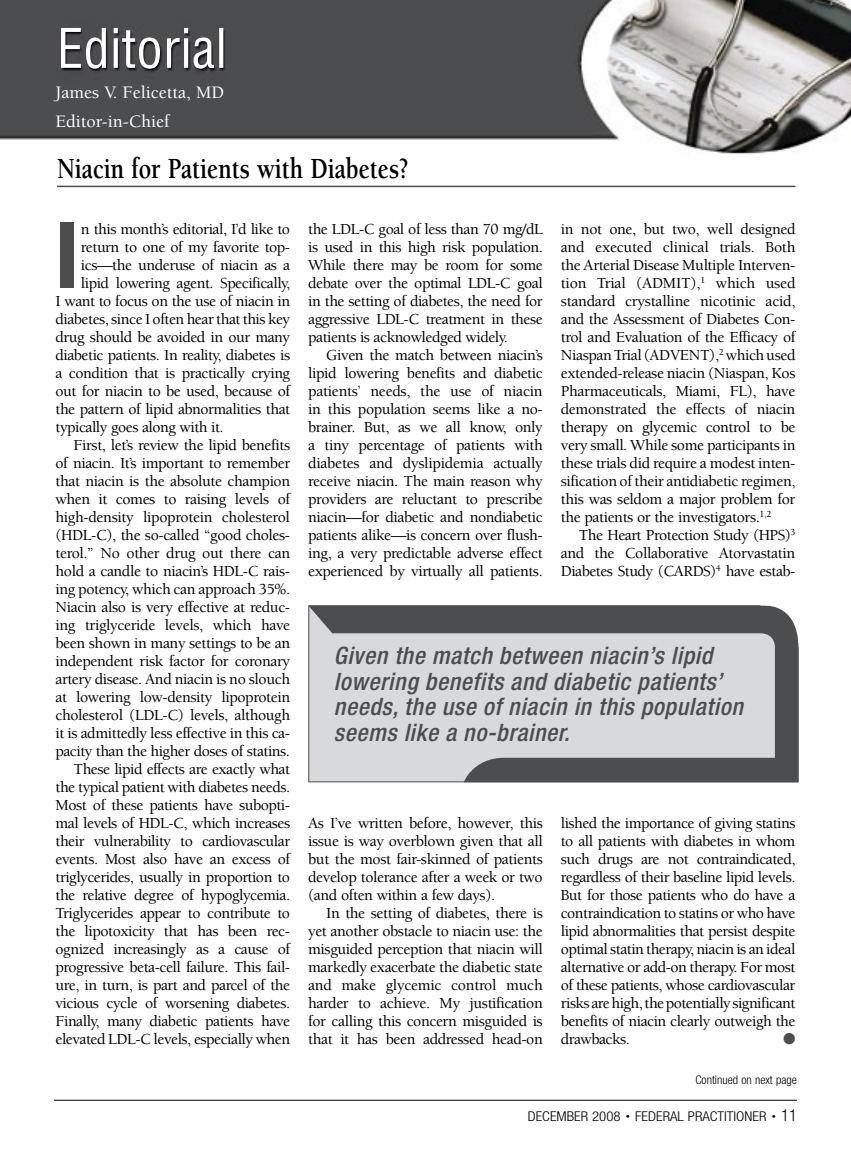
<style>
.page{position:relative;width:851px;height:1161px;background:#fff}
.page>*{position:absolute;margin:0;border:0;box-sizing:border-box;transform-origin:0 0}
.t1{font:700 condensed 91.35px "Helvetica Neue";color:#4c4d4f}
.t2{font:700 30px "Berkeley";color:#000;scale:.8 1}
.t3{font:italic 500 condensed 24px/25.5px "Helvetica Neue";letter-spacing:.025em;color:#4c4d4f}
.t4{font:500 18px/28.5px "Berkeley";color:#fff}
.t5{font:500 15.75px/18px "Berkeley";letter-spacing:-.03em;color:#000;text-align:justify}
.t6{font:15.75px "Zapf Dingbats ITC";color:#4c4d4f}
.t7{font:300 condensed 13.5px "Helvetica Neue";color:#000;scale:1.1 1}
.t8{font:300 condensed 12px "Helvetica Neue";color:#000}
.s1{font-size:7.5px}
.s2{font-size:16.5px}
</style>
<div class="page">
<img style="left:0;top:0;width:850px;height:154px">
<img style="left:61px;top:28px;width:162px;height:41px">
<hr style="left:54px;top:1100px;width:742px;height:1px;background:#000">
<hr style="left:57px;top:186px;width:738px;height:1px;background:#4c4d4f">
<svg style="left:308px;top:605px;width:490px;height:177px;background:#b0b1b2"></svg>
<p class="t4" style="left:56px;top:79px;width:170px">James V. Felicetta, MD<br>Editor-in-Chief</p>
<h2 class="t2" style="left:57px;top:153px;width:441px">Niacin for Patients with Diabetes?</h2>
<h1 class="t1" style="left:56px;top:200px;width:25px">I</h1>
<p class="t5" style="left:81px;top:220px;width:211px">n this month’s editorial, I’d like to</p>
<p class="t5" style="left:81px;top:238px;width:211px">return to one of my favorite top-</p>
<p class="t5" style="left:81px;top:256px;width:211px">ics—the underuse of niacin as a</p>
<p class="t5" style="left:81px;top:274px;width:211px">lipid lowering agent. Specifically,</p>
<p class="t5" style="left:56px;top:292px;width:236px">I want to focus on the use of niacin in</p>
<p class="t5" style="left:56px;top:310px;width:236px">diabetes, since I often hear that this key</p>
<p class="t5" style="left:56px;top:328px;width:236px">drug should be avoided in our many</p>
<p class="t5" style="left:56px;top:346px;width:236px">diabetic patients. In reality, diabetes is</p>
<p class="t5" style="left:56px;top:364px;width:236px">a condition that is practically crying</p>
<p class="t5" style="left:56px;top:382px;width:236px">out for niacin to be used, because of</p>
<p class="t5" style="left:56px;top:400px;width:236px">the pattern of lipid abnormalities that</p>
<p class="t5" style="left:56px;top:418px;width:170px">typically goes along with it.</p>
<p class="t5" style="left:74px;top:436px;width:218px">First, let’s review the lipid benefits</p>
<p class="t5" style="left:56px;top:454px;width:236px">of niacin. It’s important to remember</p>
<p class="t5" style="left:56px;top:472px;width:236px">that niacin is the absolute champion</p>
<p class="t5" style="left:56px;top:490px;width:236px">when it comes to raising levels of</p>
<p class="t5" style="left:56px;top:508px;width:236px">high-density lipoprotein cholesterol</p>
<p class="t5" style="left:56px;top:526px;width:236px">(HDL-C), the so-called “good choles-</p>
<p class="t5" style="left:56px;top:544px;width:236px">terol.” No other drug out there can</p>
<p class="t5" style="left:56px;top:562px;width:236px">hold a candle to niacin’s HDL-C rais-</p>
<p class="t5" style="left:56px;top:580px;width:236px">ing potency, which can approach 35%.</p>
<p class="t5" style="left:56px;top:598px;width:236px">Niacin also is very effective at reduc-</p>
<p class="t5" style="left:56px;top:616px;width:236px">ing triglyceride levels, which have</p>
<p class="t5" style="left:56px;top:634px;width:236px">been shown in many settings to be an</p>
<p class="t5" style="left:56px;top:652px;width:236px">independent risk factor for coronary</p>
<p class="t5" style="left:56px;top:670px;width:236px">artery disease. And niacin is no slouch</p>
<p class="t5" style="left:56px;top:688px;width:236px">at lowering low-density lipoprotein</p>
<p class="t5" style="left:56px;top:706px;width:236px">cholesterol (LDL-C) levels, although</p>
<p class="t5" style="left:56px;top:724px;width:236px">it is admittedly less effective in this ca-</p>
<p class="t5" style="left:56px;top:742px;width:236px">pacity than the higher doses of statins.</p>
<p class="t5" style="left:74px;top:760px;width:218px">These lipid effects are exactly what</p>
<p class="t5" style="left:56px;top:778px;width:236px">the typical patient with diabetes needs.</p>
<p class="t5" style="left:56px;top:796px;width:236px">Most of these patients have subopti-</p>
<p class="t5" style="left:56px;top:814px;width:236px">mal levels of HDL-C, which increases</p>
<p class="t5" style="left:56px;top:832px;width:236px">their vulnerability to cardiovascular</p>
<p class="t5" style="left:56px;top:850px;width:236px">events. Most also have an excess of</p>
<p class="t5" style="left:56px;top:868px;width:236px">triglycerides, usually in proportion to</p>
<p class="t5" style="left:56px;top:886px;width:236px">the relative degree of hypoglycemia.</p>
<p class="t5" style="left:56px;top:904px;width:236px">Triglycerides appear to contribute to</p>
<p class="t5" style="left:56px;top:922px;width:236px">the lipotoxicity that has been rec-</p>
<p class="t5" style="left:56px;top:940px;width:236px">ognized increasingly as a cause of</p>
<p class="t5" style="left:56px;top:958px;width:236px">progressive beta-cell failure. This fail-</p>
<p class="t5" style="left:56px;top:976px;width:236px">ure, in turn, is part and parcel of the</p>
<p class="t5" style="left:56px;top:994px;width:236px">vicious cycle of worsening diabetes.</p>
<p class="t5" style="left:56px;top:1012px;width:236px">Finally, many diabetic patients have</p>
<p class="t5" style="left:56px;top:1030px;width:236px">elevated LDL-C levels, especially when</p>
<p class="t5" style="left:308px;top:220px;width:236px">the LDL-C goal of less than 70 mg/dL is used in this high risk population.<br>While there may be room for some debate over the optimal LDL-C goal in the setting of diabetes, the need for aggressive LDL-C treatment in these patients is acknowledged widely.</p>
<p class="t5" style="left:308px;top:346px;width:236px;text-indent:18px">Given the match between niacin’s lipid lowering benefits and diabetic patients’ needs, the use of niacin in this population seems like a no&shy;brainer. But, as we all know, only a tiny percentage of patients with diabetes and dyslipidemia actually receive niacin. The main reason why providers are reluctant to prescribe niacin—for diabetic and nondiabetic patients alike—is concern over flush&shy;ing, a very predictable adverse effect experienced by virtually all patients.</p>
<p class="t5" style="left:561px;top:220px;width:236px">in not one, but two, well designed and executed clinical trials. Both the Arterial Disease Multiple Interven&shy;tion Trial (ADMIT),<sup>1</sup> which used standard crystalline nicotinic acid, and the Assessment of Diabetes Con&shy;trol and Evaluation of the Efficacy of Niaspan Trial (ADVENT),<sup>2</sup> which used extended-release niacin (Niaspan, Kos Pharmaceuticals, Miami, FL), have demonstrated the effects of niacin therapy on glycemic control to be very small. While some participants in these trials did require a modest inten&shy;sification of their antidiabetic regimen, this was seldom a major problem for the patients or the investigators.<sup>1,2</sup></p>
<p class="t5" style="left:561px;top:526px;width:236px;text-indent:18px">The Heart Protection Study (HPS)<sup>3 </sup>and the Collaborative Atorvastatin Diabetes Study (CARDS)<sup>4</sup> have estab-</p>
<h3 class="t3" style="left:334px;top:643px;width:410px">Given the match between niacin’s lipid lowering benefits and diabetic patients’ needs, the use of niacin in this population seems like a no-brainer.</h3>
<p class="t5" style="left:308px;top:814px;width:236px">As I’ve written before, however, this issue is way overblown given that all but the most fair-skinned of patients develop tolerance after a week or two (and often within a few days).</p>
<p class="t5" style="left:308px;top:904px;width:236px;text-indent:18px">In the setting of diabetes, there is yet another obstacle to niacin use: the misguided perception that niacin will markedly exacerbate the diabetic state and make glycemic control much harder to achieve. My justification for calling this concern misguided is that it has been addressed head-on</p>
<p class="t5" style="left:560px;top:814px;width:236px">lished the importance of giving statins to all patients with diabetes in whom such drugs are not contraindicated, regardless of their baseline lipid levels.<br>But for those patients who do have a contraindication to statins or who have lipid abnormalities that persist despite optimal statin therapy, niacin is an ideal alternative or add-on therapy. For most of these patients, whose cardiovascular risks are high, the potentially significant benefits of niacin clearly outweigh the drawbacks.</p>
<p class="t6" style="left:783px;top:1031px;width:14px">●</p>
<p class="t8" style="left:695px;top:1072px;width:103px">Continued on next page</p>
<p class="t7" style="left:527px;top:1109px;width:246px">DECEMBER 2008 <span class="s1">•</span> FEDERAL PRACTITIONER <span class="s1">•</span> <span class="s2">11</span></p>
</div>
